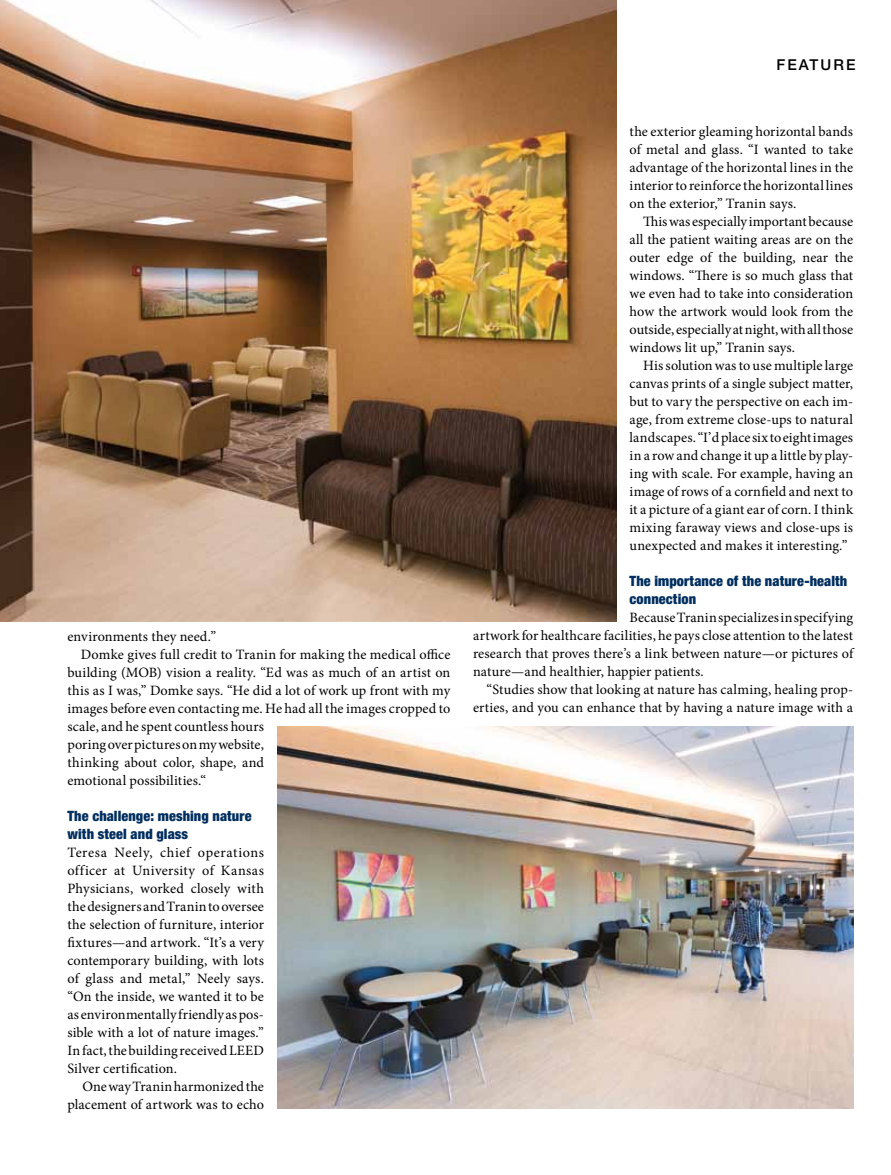
<style>
.page{position:relative;width:891px;height:1175px;background:#fff}
.page>*{position:absolute;margin:0;border:0;box-sizing:border-box;transform-origin:0 0}
.t1{font:500 15px "Helvetica Neue LT Std";letter-spacing:.14em;color:#000}
.t2{font:14.25px/18px "Minion Pro";letter-spacing:.005em;color:#000;text-align:justify}
.t3{font:900 condensed 14.25px/18px "Helvetica Neue LT Std";letter-spacing:.005em;color:#002e5e}
</style>
<div class="page">
<img style="left:0;top:0;width:616px;height:621px">
<img style="left:278px;top:727px;width:575px;height:381px">
<p class="t2" style="left:68px;top:627px;width:150px">environments they need.”</p>
<p class="t2" style="left:81px;top:645px;width:371px">Domke gives full credit to Tranin for making the medical office</p>
<p class="t2" style="left:68px;top:663px;width:384px">building (MOB) vision a reality. “Ed was as much of an artist on</p>
<p class="t2" style="left:68px;top:681px;width:384px">this as I was,” Domke says. “He did a lot of work up front with my</p>
<p class="t2" style="left:68px;top:699px;width:384px">images before even contacting me. He had all the images cropped to</p>
<p class="t2" style="left:68px;top:717px;width:198px">scale, and he spent countless hours</p>
<p class="t2" style="left:68px;top:735px;width:198px">poring over pictures on my website,</p>
<p class="t2" style="left:68px;top:753px;width:198px">thinking about color, shape, and</p>
<p class="t2" style="left:68px;top:771px;width:140px">emotional possibilities.“</p>
<p class="t3" style="left:68px;top:806px;width:186px">The challenge: meshing nature with steel and glass</p>
<p class="t2" style="left:68px;top:843px;width:198px">Teresa Neely, chief operations officer at University of Kansas Physicians, worked closely with the designers and Tranin to oversee the selection of furniture, interior fixtures—and artwork. “It’s a very contemporary building, with lots of glass and metal,” Neely says. “On the inside, we wanted it to be as environmentally friendly as pos&shy;sible with a lot of nature images.” In fact, the building received LEED Silver certification.</p>
<p class="t2" style="left:68px;top:1077px;width:198px;text-align:right">One way Tranin harmonized the placement of artwork was to echo</p>
<p class="t1" style="left:776px;top:55px;width:81px">FEATURE</p>
<p class="t2" style="left:630px;top:122px;width:225px">the exterior gleaming horizontal bands of metal and glass. “I wanted to take advantage of the horizontal lines in the interior to reinforce the horizontal lines on the exterior,” Tranin says.</p>
<p class="t2" style="left:630px;top:212px;width:225px;text-indent:13px">This was especially important because all the patient waiting areas are on the outer edge of the building, near the windows. “There is so much glass that we even had to take into consideration how the artwork would look from the outside, especially at night, with all those windows lit up,” Tranin says.</p>
<p class="t2" style="left:630px;top:356px;width:225px;text-indent:13px">His solution was to use multiple large canvas prints of a single subject matter, but to vary the perspective on each im&shy;age, from extreme close-ups to natural landscapes. “I’d place six to eight images in a row and change it up a little by play&shy;ing with scale. For example, having an image of rows of a cornfield and next to it a picture of a giant ear of corn. I think mixing faraway views and close-ups is unexpected and makes it interesting.”</p>
<p class="t3" style="left:630px;top:571px;width:219px">The importance of the nature-health connection</p>
<p class="t2" style="left:473px;top:608px;width:382px;text-indent:157px">Because Tranin specializes in specifying artwork for healthcare facilities, he pays close attention to the latest research that proves there’s a link between nature—or pictures of nature—and healthier, happier patients.</p>
<p class="t2" style="left:473px;top:680px;width:382px;text-align:right">“Studies show that looking at nature has calming, healing prop&shy;erties, and you can enhance that by having a nature image with a</p>
</div>
